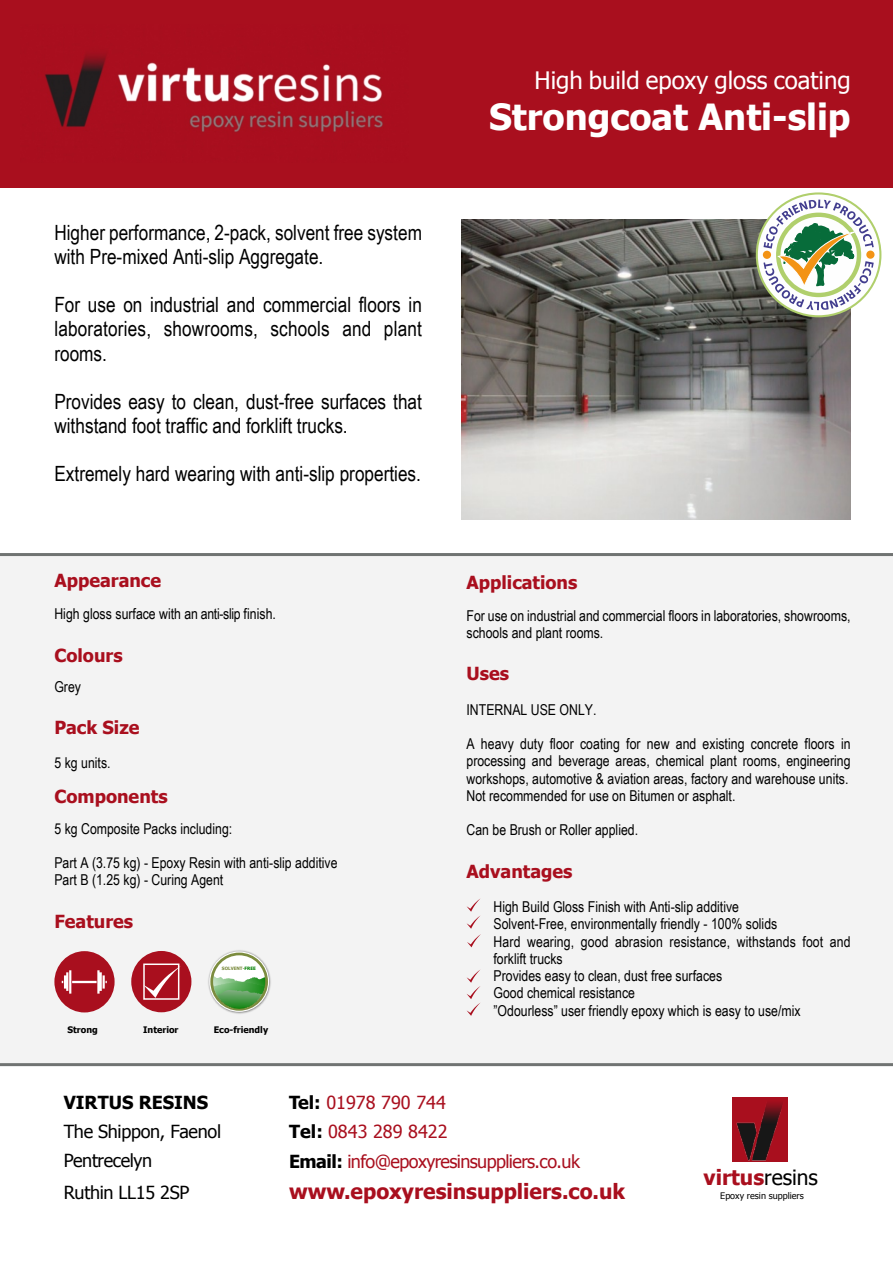
<style>
.page{position:relative;width:893px;height:1263px;background:#fff}
.page>*{position:absolute;margin:0;border:0;box-sizing:border-box;transform-origin:0 0}
.t1{font:700 36px "Tahoma";color:#fff}
.t2{font:24px "Tahoma";color:#fff}
.t3{font:21px/24.2px "Arial Narrow";color:#000}
.t4{font:700 21px "Tahoma";color:#a90f1e}
.t5{font:700 18px "Tahoma";color:#a90f1e}
.t6{font:18px/29.2px "Tahoma";letter-spacing:-.03em;color:#a90f1e}
.t7{font:18px/29.2px "Tahoma";letter-spacing:-.015em;color:#000}
.t8{font:700 18px "Tahoma";color:#000}
.t9{font:15px/17.2px "Arial Narrow";color:#000}
.t10{font:700 9px "Tahoma";color:#000}
.t11{font:9px "Tahoma";color:#000}
.t12{font:700 4.5px "Tahoma";color:#7c8c3f}
.s1{color:#008000}
.s2{font-weight:700;color:#000}
.s3{font-weight:400;color:#000}
</style>
<div class="page">
<div style="left:0;top:553px;width:893px;height:545px;background:#f3f3f3"></div>
<div style="left:131px;top:951px;width:60px;height:61px;background:#a90f1e;border-radius:50%"></div>
<div style="left:0;top:1063px;width:893px;height:200px;background:#fff"></div>
<div style="left:0;top:0;width:893px;height:187px;background:#a90f1e"></div>
<hr style="left:0;top:1063px;width:893px;height:3px;background:#707372">
<hr style="left:0;top:553px;width:893px;height:3px;background:#707372">
<img style="left:461px;top:219px;width:390px;height:300px">
<svg style="left:757px;top:193px;width:123px;height:123px"></svg>
<svg style="left:763px;top:200px;width:111px;height:110px"></svg>
<div style="left:763px;top:251px;width:8px;height:8px;background:#f39315;border-radius:50%"></div>
<div style="left:866px;top:251px;width:8px;height:8px;background:#f39315;border-radius:50%"></div>
<div style="left:143px;top:963px;width:36px;height:37px;border:2px solid #fff"></div>
<svg style="left:143px;top:966px;width:38px;height:32px"></svg>
<div style="left:54px;top:951px;width:61px;height:61px;background:#a90f1e;border-radius:50%"></div>
<img style="left:62px;top:971px;width:45px;height:22px">
<img style="left:208px;top:950px;width:63px;height:64px">
<svg style="left:209px;top:951px;width:60px;height:61px"></svg>
<svg style="left:210px;top:975px;width:58px;height:38px"></svg>
<div style="left:210px;top:952px;width:58px;height:59px;border:3px solid #7c8c3f;border-radius:50%"></div>
<img style="left:213px;top:983px;width:52px;height:25px">
<img style="left:44px;top:53px;width:339px;height:79px">
<svg style="left:467px;top:898px;width:14px;height:49px"></svg>
<svg style="left:467px;top:969px;width:14px;height:47px"></svg>
<div style="left:732px;top:1097px;width:56px;height:65px;background:#a90f1e"></div>
<img style="left:736px;top:1102px;width:47px;height:59px">
<h3 class="t3" style="left:54px;top:222px;width:369px">Higher performance, 2-pack, solvent free system with Pre-mixed Anti-slip Aggregate.</h3>
<h3 class="t3" style="left:54px;top:295px;width:369px;text-align:justify">For use on industrial and commercial floors in laboratories, showrooms, schools and plant rooms.</h3>
<h3 class="t3" style="left:54px;top:391px;width:369px">Provides easy to clean, dust-free surfaces that withstand foot traffic and forklift trucks.</h3>
<h3 class="t3" style="left:54px;top:464px;width:368px">Extremely hard wearing with anti-slip properties.</h3>
<p class="t5" style="left:54px;top:573px;width:108px">Appearance</p>
<p class="t9" style="left:54px;top:607px;width:223px">High gloss surface with an anti-slip finish.</p>
<p class="t5" style="left:54px;top:648px;width:70px">Colours</p>
<p class="t9" style="left:54px;top:679px;width:28px">Grey</p>
<p class="t5" style="left:54px;top:720px;width:87px">Pack Size</p>
<p class="t9" style="left:54px;top:755px;width:58px">5 kg units.</p>
<p class="t5" style="left:54px;top:789px;width:115px">Components</p>
<p class="t9" style="left:54px;top:821px;width:179px">5 kg Composite Packs including:</p>
<p class="t9" style="left:54px;top:856px;width:285px">Part A (3.75 kg) - Epoxy Resin with anti-slip additive<br>Part B (1.25 kg) - Curing Agent</p>
<p class="t5" style="left:54px;top:914px;width:80px">Features</p>
<p class="t12" style="left:222px;top:967px;width:36px">SOLVENT-<span class="s1">FREE</span></p>
<p class="t10" style="left:68px;top:1025px;width:32px">Strong</p>
<p class="t10" style="left:143px;top:1025px;width:37px">Interior</p>
<p class="t10" style="left:214px;top:1025px;width:56px">Eco-friendly</p>
<h2 class="t2" style="left:534px;top:71px;width:318px">High build epoxy gloss coating</h2>
<h1 class="t1" style="left:489px;top:103px;width:363px">Strongcoat Anti-slip</h1>
<p class="t5" style="left:467px;top:575px;width:112px">Applications</p>
<p class="t9" style="left:467px;top:608px;width:386px">For use on industrial and commercial floors in laboratories, showrooms, schools and plant rooms.</p>
<p class="t5" style="left:467px;top:666px;width:44px">Uses</p>
<p class="t9" style="left:467px;top:702px;width:131px">INTERNAL USE ONLY.</p>
<p class="t9" style="left:467px;top:737px;width:386px">A heavy duty floor coating for new and existing concrete floors in processing and beverage areas, chemical plant rooms, engineering workshops, automotive &amp; aviation areas, factory and warehouse units.<br>Not recommended for use on Bitumen or asphalt.</p>
<p class="t9" style="left:467px;top:823px;width:173px">Can be Brush or Roller applied.</p>
<p class="t5" style="left:467px;top:864px;width:107px">Advantages</p>
<p class="t9" style="left:494px;top:899px;width:359px">High Build Gloss Finish with Anti-slip additive<br>Solvent-Free, environmentally friendly - 100% solids<br>Hard wearing, good abrasion resistance, withstands foot and forklift trucks<br>Provides easy to clean, dust free surfaces<br>Good chemical resistance<br>”Odourless” user friendly epoxy which is easy to use/mix</p>
<p class="t8" style="left:64px;top:1095px;width:146px">VIRTUS RESINS</p>
<p class="t7" style="left:64px;top:1118px;width:159px">The Shippon, Faenol<br>Pentrecelyn</p>
<p class="t7" style="left:64px;top:1179px;width:127px">Ruthin LL15 2SP</p>
<p class="t6" style="left:289px;top:1089px;width:292px"><span class="s2">Tel:</span> 01978 790 744<br><span class="s2">Tel:</span> 0843 289 8422<br><span class="s2">Email:</span> info@epoxyresinsuppliers.co.uk</p>
<h3 class="t4" style="left:289px;top:1183px;width:338px">www.epoxyresinsuppliers.co.uk</h3>
<h3 class="t4" style="left:703px;top:1169px;width:116px">virtus<span class="s3">resins</span></h3>
<p class="t11" style="left:720px;top:1192px;width:85px">Epoxy resin suppliers</p>
</div>
